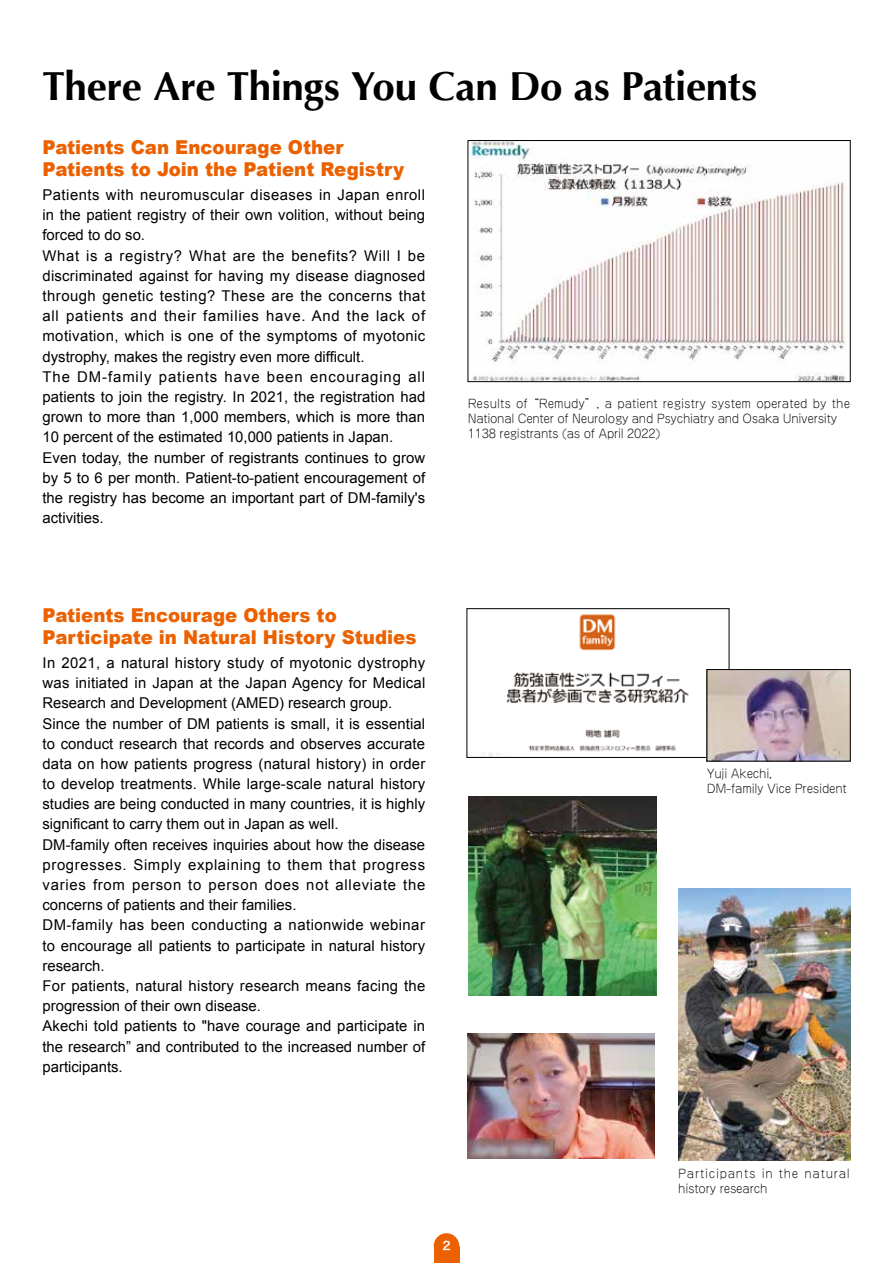
<style>
.page{position:relative;width:893px;height:1263px;background:#fff}
.page>*{position:absolute;margin:0;border:0;box-sizing:border-box;transform-origin:0 0}
.t1{font:700 40.35px "Optima";letter-spacing:-.01em;color:#000}
.t2{font:900 19.2px/22.4px "Arial";color:#eb6100;scale:.95 1}
.t3{font:14.85px/20.2px "Arial";letter-spacing:.005em;color:#000}
.t4{font:300 11.7px/14.9px "Jun 101 Pro";letter-spacing:-.02em;color:#000}
.t5{font:300 11.7px/14.9px "Jun 101 Pro";letter-spacing:.06em;color:#000}
.t6{font:11.7px "Hira Kaku Pro W6";color:#fff}
</style>
<div class="page">
<img style="left:471px;top:142px;width:376px;height:238px">
<div style="left:468px;top:140px;width:382px;height:242px;border:1px solid #000"></div>
<img style="left:678px;top:888px;width:173px;height:272px">
<img style="left:468px;top:1033px;width:187px;height:126px">
<img style="left:474px;top:614px;width:233px;height:142px">
<div style="left:467px;top:608px;width:262px;height:150px;border:1px solid #000"></div>
<img style="left:709px;top:671px;width:139px;height:88px">
<div style="left:707px;top:669px;width:143px;height:92px;border:1px solid #000"></div>
<img style="left:468px;top:796px;width:188px;height:200px">
<div style="left:434px;top:1246px;width:25px;height:17px;background:#eb6100"></div>
<div style="left:434px;top:1233px;width:25px;height:26px;background:#eb6100;border-radius:50%"></div>
<h1 class="t1" style="left:43px;top:63px;width:716px">There Are Things You Can Do as Patients</h1>
<p class="t2" style="left:43px;top:135px;width:382px">Patients Can Encourage Other<br>Patients to Join the Patient Registry</p>
<p class="t3" style="left:43px;top:185px;width:384px">Patients with neuromuscular diseases in Japan enroll in the patient registry of their own volition, without being forced to do so.<br>What is a registry? What are the benefits? Will I be discriminated against for having my disease diagnosed through genetic testing? These are the concerns that all patients and their families have. And the lack of motivation, which is one of the symptoms of myotonic dystrophy, makes the registry even more difficult.<br>The DM-family patients have been encouraging all patients to join the registry. In 2021, the registration had grown to more than 1,000 members, which is more than 10 percent of the estimated 10,000 patients in Japan.<br>Even today, the number of registrants continues to grow by 5 to 6 per month. Patient-to-patient encouragement of the registry has become an important part of DM-family's activities.</p>
<p class="t2" style="left:43px;top:603px;width:395px">Patients Encourage Others to<br>Participate in Natural History Studies</p>
<p class="t3" style="left:43px;top:653px;width:384px">In 2021, a natural history study of myotonic dystrophy was initiated in Japan at the Japan Agency for Medical Research and Development (AMED) research group.<br>Since the number of DM patients is small, it is essential to conduct research that records and observes accurate data on how patients progress (natural history) in order to develop treatments. While large-scale natural history studies are being conducted in many countries, it is highly significant to carry them out in Japan as well.<br>DM-family often receives inquiries about how the disease progresses. Simply explaining to them that progress varies from person to person does not alleviate the concerns of patients and their families.<br>DM-family has been conducting a nationwide webinar to encourage all patients to participate in natural history research.<br>For patients, natural history research means facing the progression of their own disease.<br>Akechi told patients to "have courage and participate in the research” and contributed to the increased number of participants.</p>
<p class="t4" style="left:468px;top:395px;width:384px">Results of “Remudy”, a patient registry system operated by the<br>National Center of Neurology and Psychiatry and Osaka University<br>1138 registrants (as of April 2022)</p>
<p class="t4" style="left:707px;top:765px;width:142px">Yuji Akechi,<br>DM-family Vice President</p>
<p class="t6" style="left:442px;top:1235px;width:10px">2</p>
<p class="t5" style="left:678px;top:1165px;width:173px">Participants in the natural history research</p>
</div>
